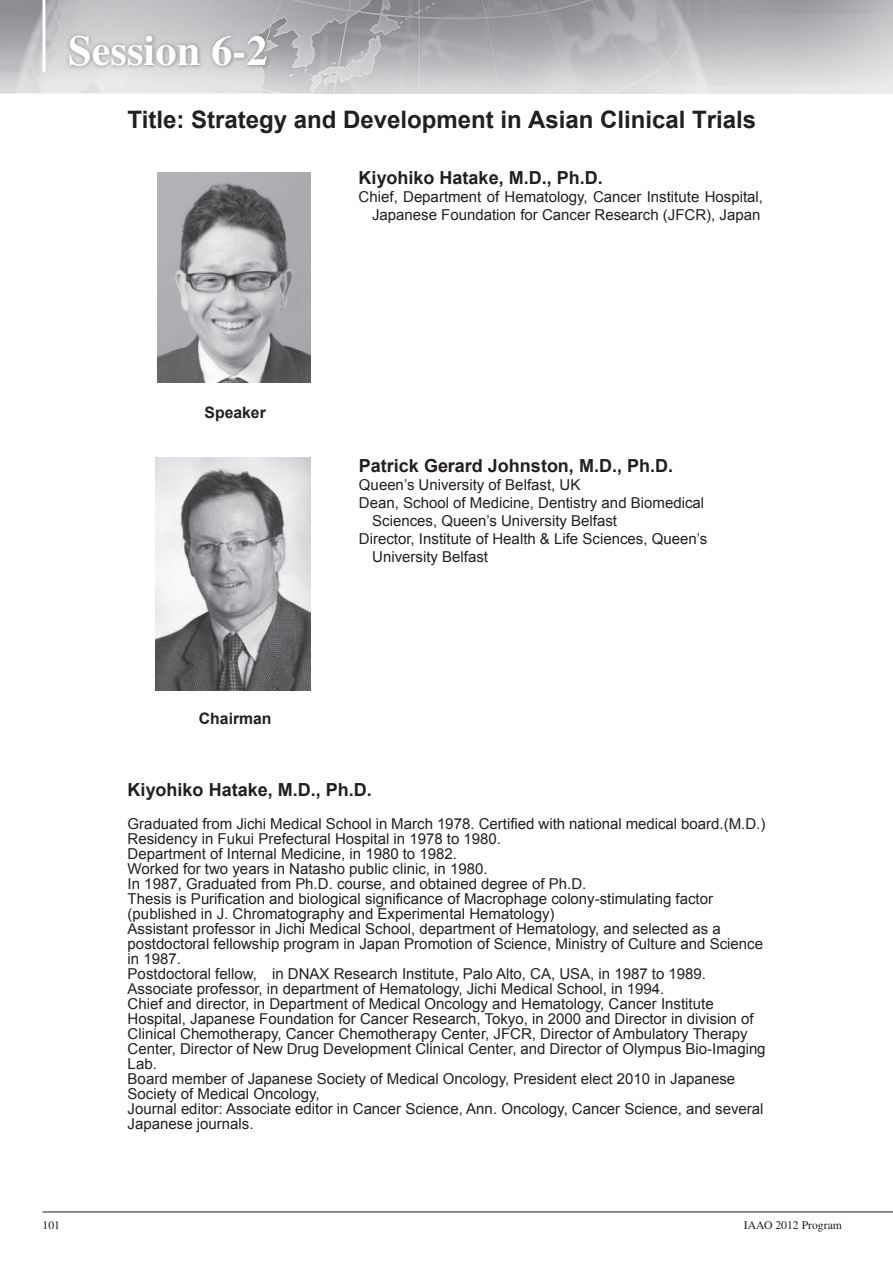
<style>
.page{position:relative;width:893px;height:1263px;background:#fff}
.page>*{position:absolute;margin:0;border:0;box-sizing:border-box;transform-origin:0 0}
.t1{font:700 42.45px "Times LT Std";color:#fff}
.t2{font:700 24px "Arial";color:#231f20}
.t3{font:700 18px "Arial";color:#231f20}
.t4{font:700 15.75px "Arial";color:#231f20}
.t5{font:15px/15px "Arial";color:#231f20;text-align:right}
.t6{font:11.7px "Times LT Std";color:#231f20}
</style>
<div class="page">
<img style="left:155px;top:458px;width:155px;height:233px">
<img style="left:158px;top:172px;width:152px;height:210px">
<hr style="left:43px;top:1212px;width:850px;height:1px;background:#231f20">
<img style="left:0;top:0;width:893px;height:94px">
<img style="left:65px;top:31px;width:206px;height:39px">
<hr style="left:43px;top:0;width:2px;height:72px;background:#fff">
<p class="t1" style="left:68px;top:25px;width:201px">Session 6-2</p>
<p class="t2" style="left:128px;top:104px;width:630px">Title: Strategy and Development in Asian Clinical Trials</p>
<p class="t3" style="left:359px;top:166px;width:246px">Kiyohiko Hatake, M.D., Ph.D.</p>
<p class="t5" style="left:359px;top:188px;width:406px;line-height:18px">Chief, Department of Hematology, Cancer Institute Hospital,<br>Japanese Foundation for Cancer Research (JFCR), Japan</p>
<p class="t4" style="left:205px;top:402px;width:63px">Speaker</p>
<p class="t4" style="left:199px;top:708px;width:74px">Chairman</p>
<p class="t3" style="left:359px;top:454px;width:316px">Patrick Gerard Johnston, M.D., Ph.D.</p>
<p class="t5" style="left:359px;top:477px;width:223px">Queen’s University of Belfast, UK</p>
<p class="t5" style="left:359px;top:495px;width:347px">Dean, School of Medicine, Dentistry and Biomedical</p>
<p class="t5" style="left:372px;top:513px;width:246px">Sciences, Queen’s University Belfast</p>
<p class="t5" style="left:359px;top:531px;width:350px">Director, Institute of Health &amp; Life Sciences, Queen’s</p>
<p class="t5" style="left:372px;top:549px;width:117px">University Belfast</p>
<p class="t3" style="left:128px;top:778px;width:246px">Kiyohiko Hatake, M.D., Ph.D.</p>
<p class="t5" style="left:128px;top:817px;width:639px;text-align:left">Graduated from Jichi Medical School in March 1978. Certified with national medical board.(M.D.)<br>Residency in Fukui Prefectural Hospital in 1978 to 1980.<br>Department of Internal Medicine, in 1980 to 1982.<br>Worked for two years in Natasho public clinic, in 1980.<br>In 1987, Graduated from Ph.D. course, and obtained degree of Ph.D.<br>Thesis is Purification and biological significance of Macrophage colony-stimulating factor (published in J. Chromatography and Experimental Hematology)<br>Assistant professor in Jichi Medical School, department of Hematology, and selected as a postdoctoral fellowship program in Japan Promotion of Science, Ministry of Culture and Science in 1987.<br>Postdoctoral fellow, in DNAX Research Institute, Palo Alto, CA, USA, in 1987 to 1989.<br>Associate professor, in department of Hematology, Jichi Medical School, in 1994.<br>Chief and director, in Department of Medical Oncology and Hematology, Cancer Institute Hospital, Japanese Foundation for Cancer Research, Tokyo, in 2000 and Director in division of Clinical Chemotherapy, Cancer Chemotherapy Center, JFCR, Director of Ambulatory Therapy Center, Director of New Drug Development Clinical Center, and Director of Olympus Bio-Imaging Lab.<br>Board member of Japanese Society of Medical Oncology, President elect 2010 in Japanese Society of Medical Oncology,<br>Journal editor: Associate editor in Cancer Science, Ann. Oncology, Cancer Science, and several Japanese journals.</p>
<p class="t6" style="left:43px;top:1218px;width:19px">101</p>
<p class="t6" style="left:744px;top:1218px;width:100px">IAAO 2012 Program</p>
</div>
